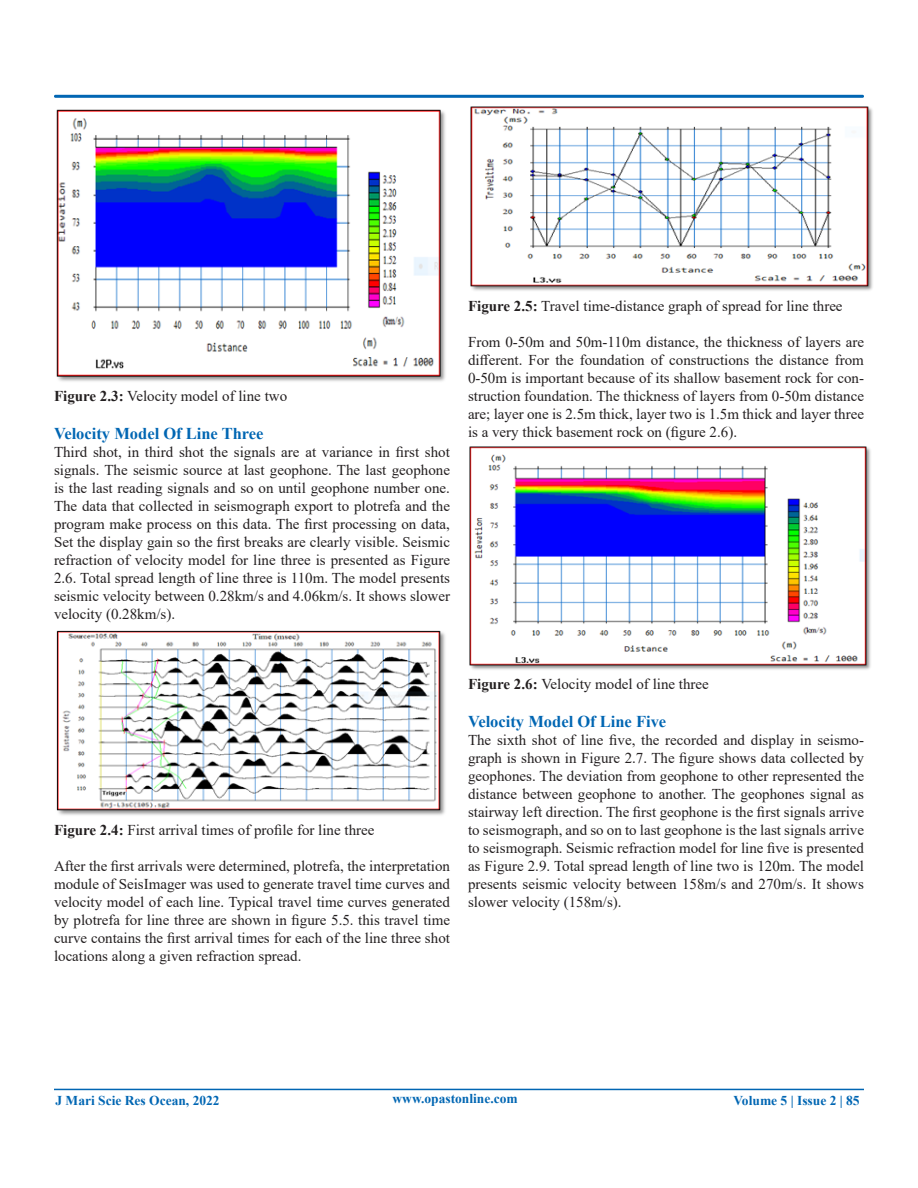
<style>
.page{position:relative;width:918px;height:1188px;background:#fff}
.page>*{position:absolute;margin:0;border:0;box-sizing:border-box;transform-origin:0 0}
.t1{font:700 16.5px "Times New Roman";color:#0166b3}
.t2{font:15px/18px "Times New Roman";color:#231f20;text-align:justify}
.t3{font:700 13.5px "Times New Roman";color:#0166b3}
.s1{font-weight:700}
</style>
<div class="page">
<hr style="left:54px;top:1089px;width:810px;height:1px;background:#0166b3">
<div style="left:54px;top:95px;width:810px;height:3px;border:2px solid #0166b3"></div>
<img style="left:56px;top:109px;width:390px;height:273px">
<img style="left:56px;top:630px;width:389px;height:185px">
<img style="left:470px;top:106px;width:403px;height:185px">
<img style="left:469px;top:446px;width:402px;height:224px">
<p class="t2" style="left:54px;top:387px;width:235px"><span class="s1">Figure 2.3:</span> Velocity model of line two</p>
<p class="t1" style="left:54px;top:421px;width:211px">Velocity Model Of Line Three</p>
<p class="t2" style="left:54px;top:442px;width:398px">Third shot, in third shot the signals are at variance in first shot signals. The seismic source at last geophone. The last geophone is the last reading signals and so on until geophone number one.<br>The data that collected in seismograph export to plotrefa and the program make process on this data. The first processing on data, Set the display gain so the first breaks are clearly visible. Seismic refraction of velocity model for line three is presented as Figure 2.6. Total spread length of line three is 110m. The model presents seismic velocity between 0.28km/s and 4.06km/s. It shows slower velocity (0.28km/s).</p>
<p class="t2" style="left:468px;top:297px;width:376px"><span class="s1">Figure 2.5:</span> Travel time-distance graph of spread for line three</p>
<p class="t2" style="left:468px;top:333px;width:398px">From 0-50m and 50m-110m distance, the thickness of layers are different. For the foundation of constructions the distance from 0-50m is important because of its shallow basement rock for con&shy;struction foundation. The thickness of layers from 0-50m distance are; layer one is 2.5m thick, layer two is 1.5m thick and layer three is a very thick basement rock on (figure 2.6).</p>
<p class="t2" style="left:54px;top:820px;width:322px"><span class="s1">Figure 2.4:</span> First arrival times of profile for line three</p>
<p class="t2" style="left:54px;top:856px;width:398px">After the first arrivals were determined, plotrefa, the interpretation module of SeisImager was used to generate travel time curves and velocity model of each line. Typical travel time curves generated by plotrefa for line three are shown in figure 5.5. this travel time curve contains the first arrival times for each of the line three shot locations along a given refraction spread.</p>
<p class="t2" style="left:468px;top:675px;width:242px"><span class="s1">Figure 2.6:</span> Velocity model of line three</p>
<p class="t1" style="left:468px;top:709px;width:200px">Velocity Model Of Line Five</p>
<p class="t2" style="left:468px;top:730px;width:398px">The sixth shot of line five, the recorded and display in seismo&shy;graph is shown in Figure 2.7. The figure shows data collected by geophones. The deviation from geophone to other represented the distance between geophone to another. The geophones signal as stairway left direction. The first geophone is the first signals arrive to seismograph, and so on to last geophone is the last signals arrive to seismograph. Seismic refraction model for line five is presented as Figure 2.9. Total spread length of line two is 120m. The model presents seismic velocity between 158m/s and 270m/s. It shows slower velocity (158m/s).</p>
<p class="t3" style="left:56px;top:1090px;width:166px">J Mari Scie Res Ocean, 2022</p>
<p class="t3" style="left:393px;top:1089px;width:127px">www.opastonline.com</p>
<p class="t3" style="left:733px;top:1090px;width:128px">Volume 5 | Issue 2 | 85</p>
</div>
